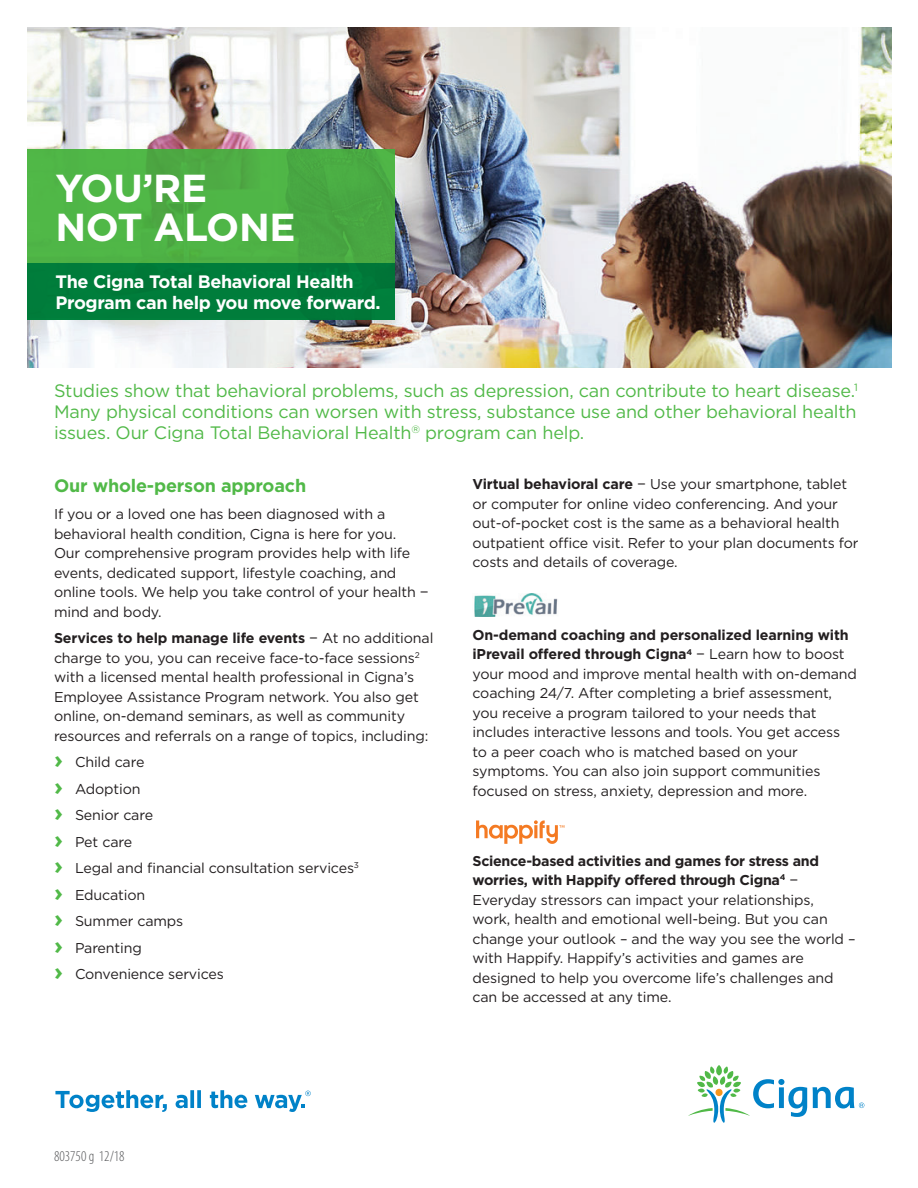
<style>
.page{position:relative;width:918px;height:1188px;background:#fff}
.page>*{position:absolute;margin:0;border:0;box-sizing:border-box;transform-origin:0 0}
.Headline_2_bars_phot{font:700 39px/39px "Gotham";letter-spacing:-.01em;color:#fff}
.Body_large_intro_cop{font:18px/21px "Gotham";letter-spacing:-.01em;color:#51b948;text-align:justify}
.Subheadline_bold_14{font:700 18px/21px "Gotham";letter-spacing:-.02em;color:#fff}
.Body_copy__book_9_5{font:700 18px "Gotham";letter-spacing:-.01em;color:#51b948}
.Legal_copy_Cat{font:300 condensed 15px "Myriad Pro";color:#57585a}
.Body_copy__book_9_5-2{font:14.25px/19.5px "Gotham";letter-spacing:-.01em;color:#231f20}
.Bullet_copy_book_9_5{font:14.25px "Gotham";letter-spacing:-.01em;color:#231f20}
.s1{font-weight:700}
.s2{font-weight:700;font-size:24px;color:#51b948}
</style>
<div class="page">
<img style="left:27px;top:27px;width:864px;height:340px">
<div style="left:27px;top:149px;width:368px;height:114px;background:linear-gradient(to right,#51b847,#49a842)"></div>
<div style="left:27px;top:263px;width:368px;height:57px;background:#00833e"></div>
<svg style="left:476px;top:820px;width:88px;height:24px"></svg>
<img style="left:474px;top:593px;width:84px;height:24px">
<svg style="left:55px;top:1090px;width:112px;height:22px"></svg>
<svg style="left:176px;top:1090px;width:25px;height:18px"></svg>
<svg style="left:210px;top:1090px;width:37px;height:18px"></svg>
<svg style="left:255px;top:1091px;width:56px;height:21px"></svg>
<svg style="left:688px;top:1065px;width:176px;height:58px"></svg>
<p class="Headline_2_bars_phot" style="left:55px;top:169px;width:242px">YOU’RE<br>NOT ALONE</p>
<p class="Subheadline_bold_14" style="left:55px;top:271px;width:327px">The Cigna Total Behavioral Health<br>Program can help you move forward.</p>
<p class="Body_large_intro_cop" style="left:54px;top:380px;width:806px">Studies show that behavioral problems, such as depression, can contribute to heart disease.<sup>1<br></sup>Many physical conditions can worsen with stress, substance use and other behavioral health issues. Our Cigna Total Behavioral Health<sup>®</sup> program can help.</p>
<p class="Body_copy__book_9_5" style="left:54px;top:474px;width:254px">Our whole-person approach</p>
<p class="Body_copy__book_9_5-2" style="left:54px;top:504px;width:376px">If you or a loved one has been diagnosed with a behavioral health condition, Cigna is here for you.<br>Our comprehensive program provides help with life events, dedicated support, lifestyle coaching, and online tools. We help you take control of your health − mind and body.</p>
<p class="Body_copy__book_9_5-2" style="left:54px;top:628px;width:381px"><span class="s1">Services to help manage life events</span> − At no additional charge to you, you can receive face-to-face sessions<sup>2 </sup>with a licensed mental health professional in Cigna’s Employee Assistance Program network. You also get online, on-demand seminars, as well as community resources and referrals on a range of topics, including:</p>
<p class="Bullet_copy_book_9_5" style="left:54px;top:753px;width:92px"><span class="s2">›</span> Child care</p>
<p class="Bullet_copy_book_9_5" style="left:54px;top:779px;width:88px"><span class="s2">›</span> Adoption</p>
<p class="Bullet_copy_book_9_5" style="left:54px;top:806px;width:101px"><span class="s2">›</span> Senior care</p>
<p class="Bullet_copy_book_9_5" style="left:54px;top:832px;width:80px"><span class="s2">›</span> Pet care</p>
<p class="Bullet_copy_book_9_5" style="left:54px;top:859px;width:307px"><span class="s2">›</span> Legal and financial consultation services<sup>3</sup></p>
<p class="Bullet_copy_book_9_5" style="left:54px;top:885px;width:93px"><span class="s2">›</span> Education</p>
<p class="Bullet_copy_book_9_5" style="left:54px;top:912px;width:131px"><span class="s2">›</span> Summer camps</p>
<p class="Bullet_copy_book_9_5" style="left:54px;top:939px;width:89px"><span class="s2">›</span> Parenting</p>
<p class="Bullet_copy_book_9_5" style="left:54px;top:965px;width:171px"><span class="s2">›</span> Convenience services</p>
<p class="Body_copy__book_9_5-2" style="left:472px;top:474px;width:388px"><span class="s1">Virtual behavioral care</span> − Use your smartphone, tablet or computer for online video conferencing. And your out-of-pocket cost is the same as a behavioral health outpatient office visit. Refer to your plan documents for costs and details of coverage.</p>
<p class="Body_copy__book_9_5-2" style="left:472px;top:625px;width:386px"><span class="s1">On-demand coaching and personalized learning with iPrevail offered through Cigna</span><sup>4</sup> − Learn how to boost your mood and improve mental health with on-demand coaching 24/7. After completing a brief assessment, you receive a program tailored to your needs that includes interactive lessons and tools. You get access to a peer coach who is matched based on your symptoms. You can also join support communities focused on stress, anxiety, depression and more.</p>
<p class="Body_copy__book_9_5-2" style="left:472px;top:851px;width:385px"><span class="s1">Science-based activities and games for stress and worries, with Happify offered through Cigna</span><sup>4</sup> − Everyday stressors can impact your relationships,<br>work, health and emotional well-being. But you can change your outlook – and the way you see the world – with Happify. Happify’s activities and games are designed to help you overcome life’s challenges and can be accessed at any time.</p>
<p class="Legal_copy_Cat" style="left:54px;top:1148px;width:72px">803750 g 12/18</p>
</div>
